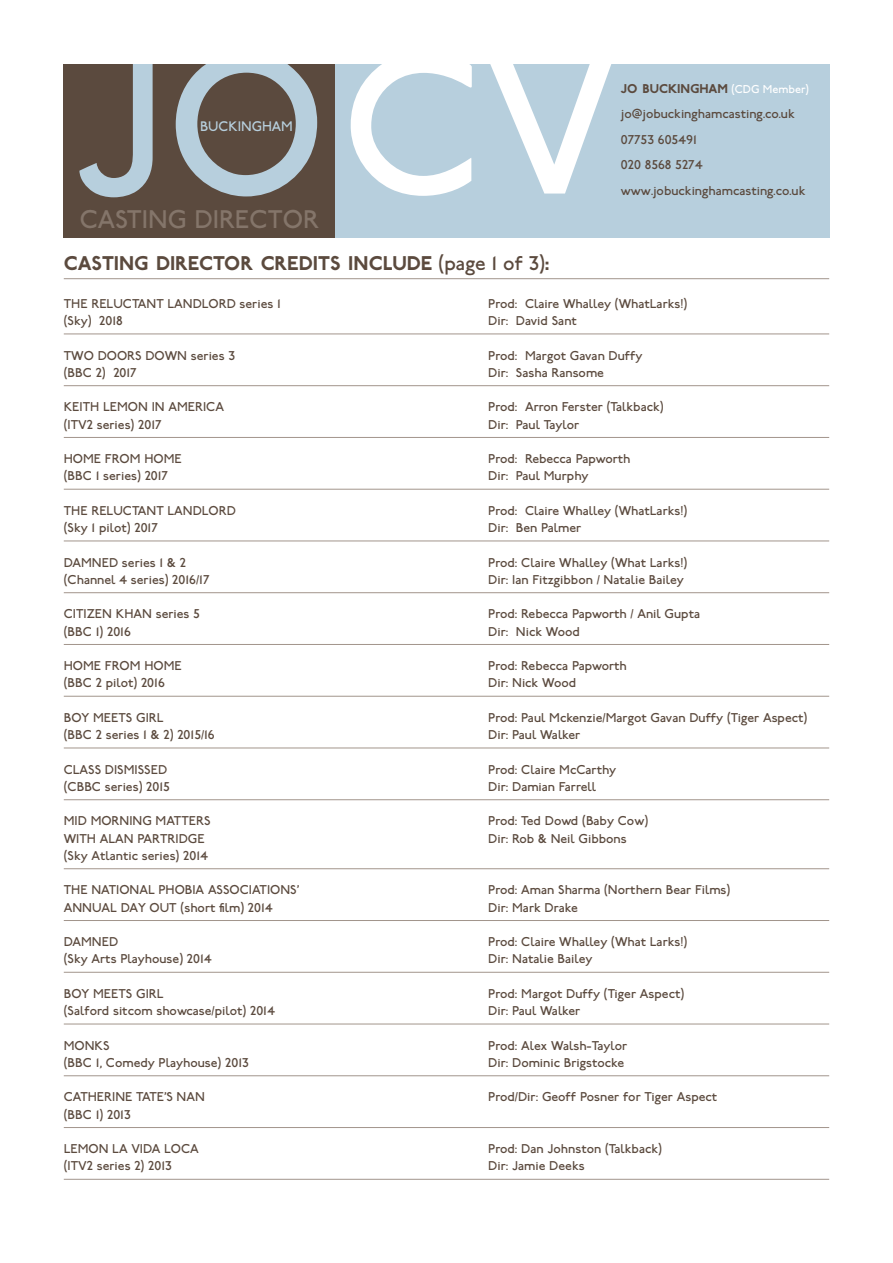
<style>
.page{position:relative;width:893px;height:1263px;background:#fff}
.page>*{position:absolute;margin:0;border:0;box-sizing:border-box;transform-origin:0 0}
.t1{font:209.85px "P22 Underground";color:#b7cfdd}
.t2{font:27px "P22 Underground";color:#84756a}
.t3{font:700 21px "P22 Underground";color:#5b4a3e}
.t4{font:14.7px "P22 Underground";color:#b7cfdd}
.t5{font:13.5px "P22 Underground";color:#5b4a3e}
.t6{font:700 13.5px "P22 Underground";color:#5b4a3e}
.s1{color:#fff}
.s2{font-weight:400;font-size:12px;color:#fff}
.s3{font-weight:400}
</style>
<div class="page">
<hr style="left:64px;top:278px;width:765px;height:1px;background:#a2958c">
<hr style="left:64px;top:334px;width:765px;height:1px;background:#a2958c">
<hr style="left:64px;top:385px;width:765px;height:1px;background:#a2958c">
<hr style="left:64px;top:437px;width:765px;height:1px;background:#a2958c">
<hr style="left:64px;top:489px;width:765px;height:1px;background:#a2958c">
<hr style="left:64px;top:541px;width:765px;height:1px;background:#a2958c">
<hr style="left:64px;top:592px;width:765px;height:1px;background:#a2958c">
<hr style="left:64px;top:644px;width:765px;height:1px;background:#a2958c">
<hr style="left:64px;top:696px;width:765px;height:1px;background:#a2958c">
<hr style="left:64px;top:748px;width:765px;height:1px;background:#a2958c">
<hr style="left:64px;top:799px;width:765px;height:1px;background:#a2958c">
<hr style="left:64px;top:868px;width:765px;height:1px;background:#a2958c">
<hr style="left:64px;top:920px;width:765px;height:1px;background:#a2958c">
<hr style="left:64px;top:972px;width:765px;height:1px;background:#a2958c">
<hr style="left:64px;top:1024px;width:765px;height:1px;background:#a2958c">
<hr style="left:64px;top:1075px;width:765px;height:1px;background:#a2958c">
<hr style="left:64px;top:1127px;width:765px;height:1px;background:#a2958c">
<hr style="left:64px;top:1179px;width:765px;height:1px;background:#a2958c">
<div style="left:65px;top:63px;width:764px;height:175px;background:#b7cfdd"></div>
<div style="left:64px;top:62px;width:271px;height:176px;background:#5b4a3e"></div>
<div style="left:0;top:0;width:893px;height:64px;background:#fff"></div>
<p class="t1" style="left:73px;top:5px;width:545px">JO<span class="s1">CV</span></p>
<p class="t6" style="left:621px;top:80px;width:190px">JO BUCKINGHAM <span class="s2">(CDG Member)</span></p>
<p class="t5" style="left:621px;top:106px;width:175px">jo@jobuckinghamcasting.co.uk</p>
<p class="t5" style="left:621px;top:131px;width:77px">07753 605491</p>
<p class="t5" style="left:621px;top:157px;width:83px">020 8568 5274</p>
<p class="t5" style="left:621px;top:182px;width:186px">www.jobuckinghamcasting.co.uk</p>
<p class="t4" style="left:200px;top:117px;width:95px">BUCKINGHAM</p>
<p class="t2" style="left:80px;top:203px;width:241px">CASTING DIRECTOR</p>
<p class="t3" style="left:64px;top:250px;width:487px">CASTING DIRECTOR CREDITS INCLUDE <span class="s3">(page 1 of 3)</span>:</p>
<p class="t5" style="left:64px;top:296px;width:219px">THE RELUCTANT LANDLORD series 1</p>
<p class="t5" style="left:488px;top:296px;width:201px">Prod: Claire Whalley (WhatLarks!)</p>
<p class="t5" style="left:64px;top:313px;width:60px">(Sky) 2018</p>
<p class="t5" style="left:488px;top:313px;width:90px">Dir: David Sant</p>
<p class="t5" style="left:64px;top:347px;width:173px">TWO DOORS DOWN series 3</p>
<p class="t5" style="left:488px;top:347px;width:156px">Prod: Margot Gavan Duffy</p>
<p class="t5" style="left:64px;top:365px;width:74px">(BBC 2) 2017</p>
<p class="t5" style="left:488px;top:365px;width:117px">Dir: Sasha Ransome</p>
<p class="t5" style="left:64px;top:399px;width:162px">KEITH LEMON IN AMERICA</p>
<p class="t5" style="left:488px;top:399px;width:177px">Prod: Arron Ferster (Talkback)</p>
<p class="t5" style="left:64px;top:416px;width:99px">(ITV2 series) 2017</p>
<p class="t5" style="left:488px;top:416px;width:93px">Dir: Paul Taylor</p>
<p class="t5" style="left:64px;top:451px;width:120px">HOME FROM HOME</p>
<p class="t5" style="left:488px;top:451px;width:144px">Prod: Rebecca Papworth</p>
<p class="t5" style="left:64px;top:468px;width:106px">(BBC 1 series) 2017</p>
<p class="t5" style="left:488px;top:468px;width:102px">Dir: Paul Murphy</p>
<p class="t5" style="left:64px;top:503px;width:174px">THE RELUCTANT LANDLORD</p>
<p class="t5" style="left:488px;top:503px;width:201px">Prod: Claire Whalley (WhatLarks!)</p>
<p class="t5" style="left:64px;top:520px;width:96px">(Sky 1 pilot) 2017</p>
<p class="t5" style="left:488px;top:520px;width:95px">Dir: Ben Palmer</p>
<p class="t5" style="left:64px;top:554px;width:124px">DAMNED series 1 &amp; 2</p>
<p class="t5" style="left:488px;top:554px;width:201px">Prod: Claire Whalley (What Larks!)</p>
<p class="t5" style="left:64px;top:572px;width:147px">(Channel 4 series) 2016/17</p>
<p class="t5" style="left:488px;top:572px;width:197px">Dir: Ian Fitzgibbon / Natalie Bailey</p>
<p class="t5" style="left:64px;top:606px;width:138px">CITIZEN KHAN series 5</p>
<p class="t5" style="left:488px;top:606px;width:213px">Prod: Rebecca Papworth / Anil Gupta</p>
<p class="t5" style="left:64px;top:623px;width:69px">(BBC 1) 2016</p>
<p class="t5" style="left:488px;top:623px;width:93px">Dir: Nick Wood</p>
<p class="t5" style="left:64px;top:658px;width:120px">HOME FROM HOME</p>
<p class="t5" style="left:488px;top:658px;width:140px">Prod: Rebecca Papworth</p>
<p class="t5" style="left:64px;top:675px;width:103px">(BBC 2 pilot) 2016</p>
<p class="t5" style="left:488px;top:675px;width:89px">Dir: Nick Wood</p>
<p class="t5" style="left:64px;top:710px;width:101px">BOY MEETS GIRL</p>
<p class="t5" style="left:488px;top:710px;width:321px">Prod: Paul Mckenzie/Margot Gavan Duffy (Tiger Aspect)</p>
<p class="t5" style="left:64px;top:727px;width:153px">(BBC 2 series 1 &amp; 2) 2015/16</p>
<p class="t5" style="left:488px;top:727px;width:94px">Dir: Paul Walker</p>
<p class="t5" style="left:64px;top:761px;width:105px">CLASS DISMISSED</p>
<p class="t5" style="left:488px;top:761px;width:130px">Prod: Claire McCarthy</p>
<p class="t5" style="left:64px;top:779px;width:108px">(CBBC series) 2015</p>
<p class="t5" style="left:488px;top:779px;width:109px">Dir: Damian Farrell</p>
<p class="t5" style="left:64px;top:813px;width:148px">MID MORNING MATTERS</p>
<p class="t5" style="left:488px;top:813px;width:161px">Prod: Ted Dowd (Baby Cow)</p>
<p class="t5" style="left:64px;top:830px;width:142px">WITH ALAN PARTRIDGE</p>
<p class="t5" style="left:488px;top:830px;width:140px">Dir: Rob &amp; Neil Gibbons</p>
<p class="t5" style="left:64px;top:848px;width:146px">(Sky Atlantic series) 2014</p>
<p class="t5" style="left:64px;top:882px;width:237px">THE NATIONAL PHOBIA ASSOCIATIONS’</p>
<p class="t5" style="left:488px;top:882px;width:244px">Prod: Aman Sharma (Northern Bear Films)</p>
<p class="t5" style="left:64px;top:899px;width:210px">ANNUAL DAY OUT (short film) 2014</p>
<p class="t5" style="left:488px;top:899px;width:91px">Dir: Mark Drake</p>
<p class="t5" style="left:64px;top:934px;width:56px">DAMNED</p>
<p class="t5" style="left:488px;top:934px;width:201px">Prod: Claire Whalley (What Larks!)</p>
<p class="t5" style="left:64px;top:951px;width:150px">(Sky Arts Playhouse) 2014</p>
<p class="t5" style="left:488px;top:951px;width:106px">Dir: Natalie Bailey</p>
<p class="t5" style="left:64px;top:986px;width:101px">BOY MEETS GIRL</p>
<p class="t5" style="left:488px;top:986px;width:197px">Prod: Margot Duffy (Tiger Aspect)</p>
<p class="t5" style="left:64px;top:1003px;width:213px">(Salford sitcom showcase/pilot) 2014</p>
<p class="t5" style="left:488px;top:1003px;width:94px">Dir: Paul Walker</p>
<p class="t5" style="left:64px;top:1037px;width:47px">MONKS</p>
<p class="t5" style="left:488px;top:1037px;width:141px">Prod: Alex Walsh-Taylor</p>
<p class="t5" style="left:64px;top:1055px;width:187px">(BBC 1, Comedy Playhouse) 2013</p>
<p class="t5" style="left:488px;top:1055px;width:137px">Dir: Dominic Brigstocke</p>
<p class="t5" style="left:64px;top:1089px;width:143px">CATHERINE TATE’S NAN</p>
<p class="t5" style="left:488px;top:1089px;width:230px">Prod/Dir: Geoff Posner for Tiger Aspect</p>
<p class="t5" style="left:64px;top:1106px;width:68px">(BBC 1) 2013</p>
<p class="t5" style="left:64px;top:1141px;width:136px">LEMON LA VIDA LOCA</p>
<p class="t5" style="left:488px;top:1141px;width:175px">Prod: Dan Johnston (Talkback)</p>
<p class="t5" style="left:64px;top:1158px;width:110px">(ITV2 series 2) 2013</p>
<p class="t5" style="left:488px;top:1158px;width:98px">Dir: Jamie Deeks</p>
</div>
